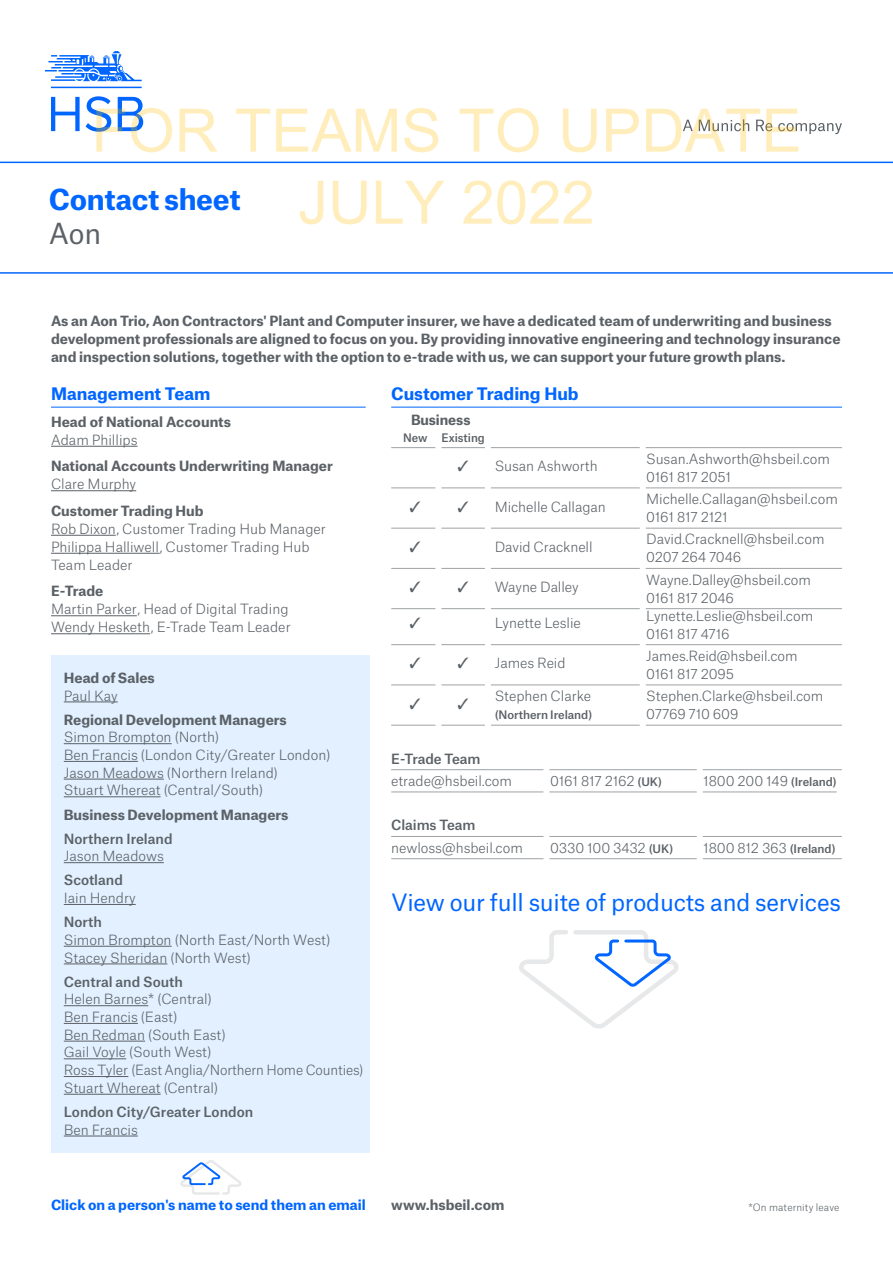
<style>
.page{position:relative;width:893px;height:1263px;background:#fff}
.page>*{position:absolute;margin:0;border:0;box-sizing:border-box;transform-origin:0 0}
.t1{font:60px/72px "Arial";color:rgb(255 191 0/.27);text-align:center}
.t2{font:700 27.75px "Munich Re";letter-spacing:-.015em;color:#06f}
.t3{font:27.75px "Munich Re";color:#5b6166}
.t4{font:22.8px "Munich Re";letter-spacing:-.01em;color:#06f}
.t5{font:700 16.5px "Munich Re";color:#06f}
.t6{font:300 13.5px/18px "Munich Re";letter-spacing:-.005em;color:#5b6166}
.t7{font:700 13.5px/18px "Munich Re";color:#5b6166}
.t8{font:500 13.5px "Munich Re";color:#5b6166}
.t9{font:700 13.5px "Munich Re";color:#06f}
.t10{font:500 11.25px "Munich Re";letter-spacing:-.005em;color:#5b6166}
.t11{font:300 9.75px "Munich Re";letter-spacing:.01em;color:#5b6166}
.s1{font-weight:500;font-size:11.25px}
</style>
<div class="page">
<svg style="left:519px;top:930px;width:160px;height:99px"></svg>
<hr style="left:0;top:162px;width:893px;height:1px;background:#06f">
<hr style="left:0;top:272px;width:893px;height:2px;background:#06f">
<hr style="left:391px;top:407px;width:451px;height:1px;background:#06f">
<hr style="left:391px;top:447px;width:451px;height:1px;background:#9ea2a5">
<hr style="left:391px;top:488px;width:451px;height:1px;background:#9ea2a5">
<hr style="left:391px;top:528px;width:451px;height:1px;background:#9ea2a5">
<hr style="left:391px;top:568px;width:451px;height:1px;background:#9ea2a5">
<hr style="left:391px;top:608px;width:451px;height:1px;background:#9ea2a5">
<hr style="left:391px;top:644px;width:451px;height:1px;background:#9ea2a5">
<hr style="left:391px;top:685px;width:451px;height:1px;background:#9ea2a5">
<hr style="left:391px;top:725px;width:451px;height:1px;background:#9ea2a5">
<hr style="left:391px;top:769px;width:451px;height:1px;background:#9ea2a5">
<hr style="left:391px;top:792px;width:446px;height:1px;background:#9ea2a5">
<hr style="left:391px;top:836px;width:451px;height:1px;background:#9ea2a5">
<hr style="left:391px;top:858px;width:451px;height:1px;background:#9ea2a5">
<hr style="left:51px;top:407px;width:315px;height:1px;background:#06f">
<hr style="left:51px;top:446px;width:87px;height:1px;background:#5b6166">
<hr style="left:51px;top:490px;width:85px;height:1px;background:#5b6166">
<hr style="left:51px;top:535px;width:65px;height:1px;background:#5b6166">
<hr style="left:51px;top:553px;width:109px;height:1px;background:#5b6166">
<hr style="left:51px;top:615px;width:86px;height:1px;background:#5b6166">
<hr style="left:51px;top:633px;width:99px;height:1px;background:#5b6166">
<svg style="left:683px;top:119px;width:159px;height:15px"></svg>
<svg style="left:45px;top:51px;width:98px;height:81px"></svg>
<div style="left:435px;top:442px;width:6px;height:286px;background:#fff"></div>
<div style="left:485px;top:442px;width:6px;height:287px;background:#fff"></div>
<div style="left:640px;top:442px;width:6px;height:286px;background:#fff"></div>
<div style="left:543px;top:765px;width:6px;height:98px;background:#fff"></div>
<div style="left:697px;top:765px;width:6px;height:98px;background:#fff"></div>
<svg style="left:180px;top:1160px;width:61px;height:35px"></svg>
<div style="left:51px;top:655px;width:319px;height:497px;background:#e2f0ff"></div>
<hr style="left:64px;top:701px;width:54px;height:1px;background:#5b6166">
<hr style="left:64px;top:743px;width:108px;height:1px;background:#5b6166">
<hr style="left:64px;top:761px;width:74px;height:1px;background:#5b6166">
<hr style="left:64px;top:779px;width:100px;height:1px;background:#5b6166">
<hr style="left:64px;top:796px;width:97px;height:1px;background:#5b6166">
<hr style="left:64px;top:862px;width:100px;height:1px;background:#5b6166">
<hr style="left:64px;top:904px;width:72px;height:1px;background:#5b6166">
<hr style="left:64px;top:946px;width:108px;height:1px;background:#5b6166">
<hr style="left:64px;top:963px;width:103px;height:1px;background:#5b6166">
<hr style="left:64px;top:1005px;width:84px;height:1px;background:#5b6166">
<hr style="left:64px;top:1023px;width:74px;height:1px;background:#5b6166">
<hr style="left:64px;top:1041px;width:81px;height:1px;background:#5b6166">
<hr style="left:64px;top:1058px;width:62px;height:1px;background:#5b6166">
<hr style="left:64px;top:1076px;width:64px;height:1px;background:#5b6166">
<hr style="left:64px;top:1094px;width:97px;height:1px;background:#5b6166">
<hr style="left:64px;top:1136px;width:74px;height:1px;background:#5b6166">
<h1 class="t1" style="left:91px;top:94px;width:712px">FOR TEAMS TO UPDATE<br>JULY 2022</h1>
<h2 class="t2" style="left:49px;top:176px;width:193px">Contact sheet</h2>
<h2 class="t3" style="left:49px;top:211px;width:54px">Aon</h2>
<p class="t7" style="left:51px;top:310px;width:791px">As an Aon Trio, Aon Contractors' Plant and Computer insurer, we have a dedicated team of underwriting and business development professionals are aligned to focus on you. By providing innovative engineering and technology insurance and inspection solutions, together with the option to e-trade with us, we can support your future growth plans.</p>
<p class="t5" style="left:51px;top:380px;width:161px">Management Team</p>
<p class="t7" style="left:51px;top:411px;width:182px">Head of National Accounts</p>
<p class="t6" style="left:51px;top:429px;width:88px">Adam Phillips</p>
<p class="t7" style="left:51px;top:456px;width:283px">National Accounts Underwriting Manager</p>
<p class="t6" style="left:51px;top:474px;width:87px">Clare Murphy</p>
<p class="t7" style="left:51px;top:500px;width:154px">Customer Trading Hub</p>
<p class="t6" style="left:51px;top:518px;width:276px">Rob Dixon , Customer Trading Hub Manager<br>Philippa Halliwell, Customer Trading Hub<br>Team Leader</p>
<p class="t7" style="left:51px;top:581px;width:54px">E-Trade</p>
<p class="t6" style="left:51px;top:599px;width:241px">Martin Parker , Head of Digital Trading<br>Wendy Hesketh , E-Trade Team Leader</p>
<p class="t5" style="left:391px;top:380px;width:189px">Customer Trading Hub</p>
<p class="t7" style="left:411px;top:409px;width:61px">Business</p>
<p class="t10" style="left:403px;top:428px;width:26px">New</p>
<p class="t10" style="left:442px;top:428px;width:45px">Existing</p>
<p class="t6" style="left:458px;top:456px;width:142px">✓ Susan Ashworth</p>
<p class="t6" style="left:646px;top:448px;width:185px">Susan.Ashworth@hsbeil.com<br>0161 817 2051</p>
<p class="t6" style="left:458px;top:496px;width:150px">✓ Michelle Callagan</p>
<p class="t6" style="left:646px;top:489px;width:193px">Michelle.Callagan@hsbeil.com<br>0161 817 2121</p>
<p class="t6" style="left:495px;top:536px;width:99px">David Cracknell</p>
<p class="t6" style="left:646px;top:529px;width:180px">David.Cracknell@hsbeil.com<br>0207 264 7046</p>
<p class="t6" style="left:458px;top:577px;width:123px">✓ Wayne Dalley</p>
<p class="t6" style="left:646px;top:569px;width:166px">Wayne.Dalley@hsbeil.com<br>0161 817 2046</p>
<p class="t6" style="left:495px;top:613px;width:88px">Lynette Leslie</p>
<p class="t6" style="left:646px;top:605px;width:169px">Lynette.Leslie@hsbeil.com<br>0161 817 4716</p>
<p class="t6" style="left:458px;top:653px;width:109px">✓ James Reid</p>
<p class="t6" style="left:646px;top:645px;width:153px">James.Reid@hsbeil.com<br>0161 817 2095</p>
<p class="t6" style="left:495px;top:686px;width:98px">Stephen Clarke</p>
<p class="t6" style="left:646px;top:686px;width:179px">Stephen.Clarke@hsbeil.com</p>
<p class="t10" style="left:495px;top:706px;width:99px">(Northern Ireland)</p>
<p class="t6" style="left:646px;top:704px;width:94px">07769 710 609</p>
<p class="t8" style="left:391px;top:747px;width:91px">E-Trade Team</p>
<p class="t6" style="left:391px;top:770px;width:122px">etrade@hsbeil.com</p>
<p class="t6" style="left:550px;top:770px;width:113px">0161 817 2162 <span class="s1">(UK)</span></p>
<p class="t6" style="left:703px;top:770px;width:135px">1800 200 149 <span class="s1">(Ireland)</span></p>
<p class="t8" style="left:391px;top:814px;width:86px">Claims Team</p>
<p class="t6" style="left:391px;top:837px;width:133px">newloss@hsbeil.com</p>
<p class="t6" style="left:550px;top:837px;width:124px">0330 100 3432 <span class="s1">(UK)</span></p>
<p class="t6" style="left:703px;top:837px;width:134px">1800 812 363 <span class="s1">(Ireland)</span></p>
<p class="t7" style="left:64px;top:667px;width:93px">Head of Sales</p>
<p class="t6" style="left:64px;top:685px;width:55px">Paul Kay</p>
<p class="t7" style="left:64px;top:709px;width:225px">Regional Development Managers</p>
<p class="t6" style="left:64px;top:727px;width:268px">Simon Brompton (North)<br>Ben Francis (London City/Greater London)<br>Jason Meadows (Northern Ireland)<br>Stuart Whereat (Central/South)</p>
<p class="t7" style="left:64px;top:804px;width:226px">Business Development Managers</p>
<p class="t8" style="left:64px;top:827px;width:110px">Northern Ireland</p>
<p class="t6" style="left:64px;top:846px;width:102px">Jason Meadows</p>
<p class="t8" style="left:64px;top:869px;width:61px">Scotland</p>
<p class="t6" style="left:64px;top:888px;width:73px">Iain Hendry</p>
<p class="t8" style="left:64px;top:911px;width:40px">North</p>
<p class="t6" style="left:64px;top:930px;width:268px">Simon Brompton (North East/North West)<br>Stacey Sheridan (North West)</p>
<p class="t8" style="left:64px;top:970px;width:121px">Central and South</p>
<p class="t6" style="left:64px;top:989px;width:301px">Helen Barnes* (Central)<br>Ben Francis (East)<br>Ben Redman (South East)<br>Gail Voyle (South West)<br>Ross Tyler (East Anglia/Northern Home Counties)<br>Stuart Whereat (Central)</p>
<p class="t8" style="left:64px;top:1101px;width:191px">London City/Greater London</p>
<p class="t6" style="left:64px;top:1119px;width:76px">Ben Francis</p>
<h3 class="t4" style="left:391px;top:884px;width:451px">View our full suite of products and services</h3>
<p class="t9" style="left:51px;top:1194px;width:316px">Click on a person's name to send them an email</p>
<p class="t7" style="left:391px;top:1194px;width:115px">www.hsbeil.com</p>
<p class="t11" style="left:748px;top:1200px;width:93px">*On maternity leave</p>
</div>
